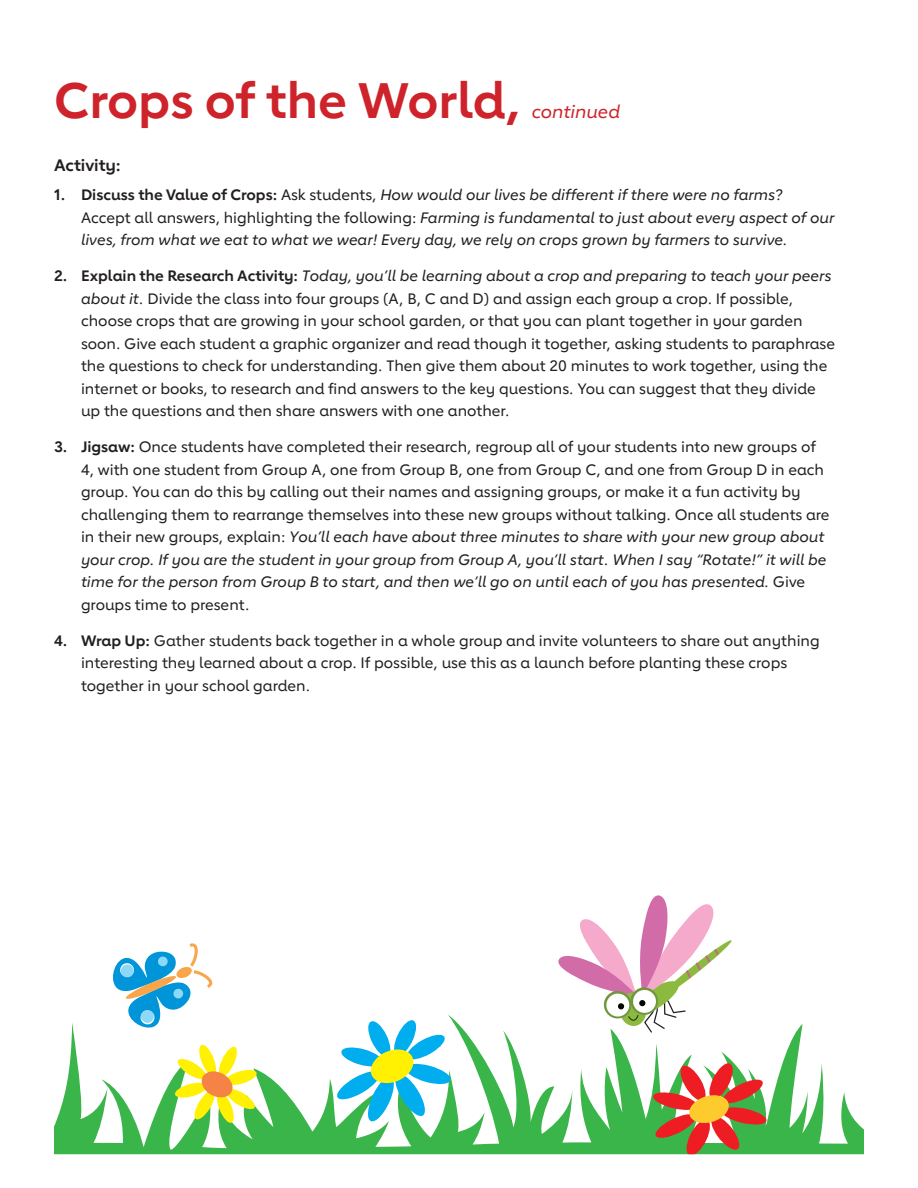
<style>
.page{position:relative;width:918px;height:1188px;background:#fff}
.page>*{position:absolute;margin:0;border:0;box-sizing:border-box;transform-origin:0 0}
.t1{font:700 49.5px "Lub Dub";color:#ce232a}
.t2{font:italic 500 18px "Lub Dub";color:#ce232a}
._03_sub-sub_11_14___125__0625___P{font:700 16.5px "Lub Dub";color:#231f20}
._06_numbers___P{font:500 15px/22.5px "Lub Dub";color:#231f20}
._06_numbers___P-2{font:italic 500 15px/22.5px "Lub Dub";color:#231f20}
.s1{font-weight:700;font-style:normal}
.s2{font-style:normal}
.s3{font-weight:700}
.s4{font-style:italic}
</style>
<div class="page">
<svg style="left:54px;top:1015px;width:810px;height:139px"></svg>
<svg style="left:335px;top:1019px;width:117px;height:104px"></svg>
<svg style="left:652px;top:1062px;width:116px;height:92px"></svg>
<svg style="left:93px;top:943px;width:165px;height:181px"></svg>
<svg style="left:556px;top:895px;width:177px;height:139px"></svg>
<h1 class="t1" style="left:54px;top:71px;width:468px">Crops of the World,</h1>
<p class="t2" style="left:532px;top:101px;width:90px">continued</p>
<p class="_03_sub-sub_11_14___125__0625___P" style="left:54px;top:155px;width:68px">Activity:</p>
<p class="_06_numbers___P-2" style="left:81px;top:184px;width:755px;text-indent:-27px"><span class="s1">1. Discuss the Value of Crops:</span> <span class="s2">Ask students,</span> How would our lives be different if there were no farms?<br><span class="s2">Accept all answers, highlighting the following:</span> Farming is fundamental to just about every aspect of our lives, from what we eat to what we wear! Every day, we rely on crops grown by farmers to survive.</p>
<p class="_06_numbers___P" style="left:81px;top:265px;width:756px;text-indent:-27px"><span class="s3">2. Explain the Research Activity:</span> <span class="s4">Today, you’ll be learning about a crop and preparing to teach your peers about it.</span> Divide the class into four groups (A, B, C and D) and assign each group a crop. If possible, choose crops that are growing in your school garden, or that you can plant together in your garden soon. Give each student a graphic organizer and read though it together, asking students to paraphrase the questions to check for understanding. Then give them about 20 minutes to work together, using the internet or books, to research and find answers to the key questions. You can suggest that they divide up the questions and then share answers with one another.</p>
<p class="_06_numbers___P" style="left:81px;top:436px;width:750px;text-indent:-27px"><span class="s3">3. Jigsaw:</span> Once students have completed their research, regroup all of your students into new groups of 4, with one student from Group A, one from Group B, one from Group C, and one from Group D in each group. You can do this by calling out their names and assigning groups, or make it a fun activity by challenging them to rearrange themselves into these new groups without talking. Once all students are in their new groups, explain: <span class="s4">You’ll each have about three minutes to share with your new group about your crop. If you are the student in your group from Group A, you’ll start. When I say “Rotate!” it will be time for the person from Group B to start, and then we’ll go on until each of you has presented.</span> Give groups time to present.</p>
<p class="_06_numbers___P" style="left:81px;top:629px;width:740px;text-indent:-27px"><span class="s3">4. Wrap Up:</span> Gather students back together in a whole group and invite volunteers to share out anything interesting they learned about a crop. If possible, use this as a launch before planting these crops together in your school garden.</p>
</div>
